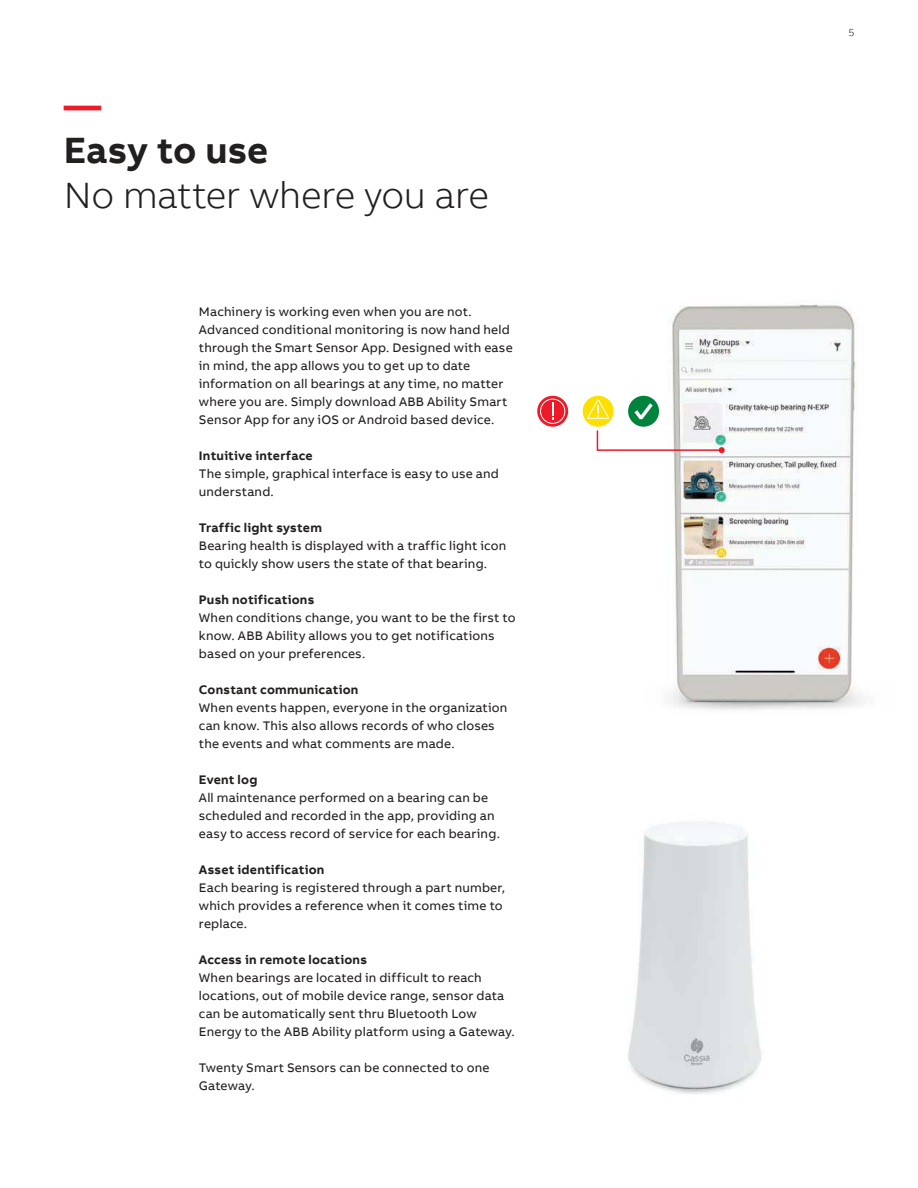
<style>
.page{position:relative;width:918px;height:1188px;background:#fff}
.page>*{position:absolute;margin:0;border:0;box-sizing:border-box;transform-origin:0 0}
.t1{font:300 37.5px "AB Bvoice";letter-spacing:-.01em;color:#221f1f}
.t2{font:700 37.5px "AB Bvoice";letter-spacing:-.005em;color:#221f1f}
.t3{font:700 37.5px "AB Bvoice";color:#ed1b28}
.t4{font:12.75px/18px "AB Bvoice";letter-spacing:.015em;color:#221f1f}
.t5{font:700 12.75px "AB Bvoice";letter-spacing:.015em;color:#221f1f}
.t6{font:300 10.5px "AB Bvoice";color:#221f1f}
</style>
<div class="page">
<img style="left:588px;top:304px;width:278px;height:406px">
<img style="left:628px;top:821px;width:134px;height:273px">
<svg style="left:537px;top:396px;width:31px;height:31px"></svg>
<div style="left:540px;top:399px;width:25px;height:25px;border:1px solid #fff;border-radius:50%"></div>
<svg style="left:552px;top:402px;width:2px;height:18px"></svg>
<div style="left:583px;top:396px;width:31px;height:31px;background:#ffdf00;border-radius:50%"></div>
<svg style="left:587px;top:399px;width:22px;height:20px"></svg>
<div style="left:628px;top:396px;width:31px;height:31px;background:#00843d;border-radius:50%"></div>
<svg style="left:634px;top:403px;width:19px;height:16px"></svg>
<svg style="left:596px;top:429px;width:129px;height:24px"></svg>
<h1 class="t3" style="left:64px;top:90px;width:39px">—</h1>
<h1 class="t2" style="left:64px;top:135px;width:206px">Easy to use</h1>
<h1 class="t1" style="left:64px;top:180px;width:427px">No matter where you are</h1>
<p class="t4" style="left:199px;top:303px;width:315px">Machinery is working even when you are not.<br>Advanced conditional monitoring is now hand held through the Smart Sensor App. Designed with ease in mind, the app allows you to get up to date information on all bearings at any time, no matter where you are. Simply download ABB Ability Smart Sensor App for any iOS or Android based device.</p>
<p class="t5" style="left:199px;top:450px;width:115px">Intuitive interface</p>
<p class="t4" style="left:199px;top:465px;width:302px">The simple, graphical interface is easy to use and understand.</p>
<p class="t5" style="left:199px;top:522px;width:125px">Traffic light system</p>
<p class="t4" style="left:199px;top:537px;width:309px">Bearing health is displayed with a traffic light icon to quickly show users the state of that bearing.</p>
<p class="t5" style="left:199px;top:594px;width:117px">Push notifications</p>
<p class="t4" style="left:199px;top:609px;width:318px">When conditions change, you want to be the first to know. ABB Ability allows you to get notifications based on your preferences.</p>
<p class="t5" style="left:199px;top:684px;width:161px">Constant communication</p>
<p class="t4" style="left:199px;top:699px;width:310px">When events happen, everyone in the organization can know. This also allows records of who closes the events and what comments are made.</p>
<p class="t5" style="left:199px;top:774px;width:60px">Event log</p>
<p class="t4" style="left:199px;top:789px;width:303px">All maintenance performed on a bearing can be scheduled and recorded in the app, providing an easy to access record of service for each bearing.</p>
<p class="t5" style="left:199px;top:864px;width:127px">Asset identification</p>
<p class="t4" style="left:199px;top:879px;width:308px">Each bearing is registered through a part number, which provides a reference when it comes time to replace.</p>
<p class="t5" style="left:199px;top:954px;width:170px">Access in remote locations</p>
<p class="t4" style="left:199px;top:969px;width:317px">When bearings are located in difficult to reach locations, out of mobile device range, sensor data can be automatically sent thru Bluetooth Low Energy to the ABB Ability platform using a Gateway.</p>
<p class="t4" style="left:199px;top:1060px;width:292px">Twenty Smart Sensors can be connected to one<br>Gateway.</p>
<p class="t6" style="left:848px;top:28px;width:7px">5</p>
</div>
